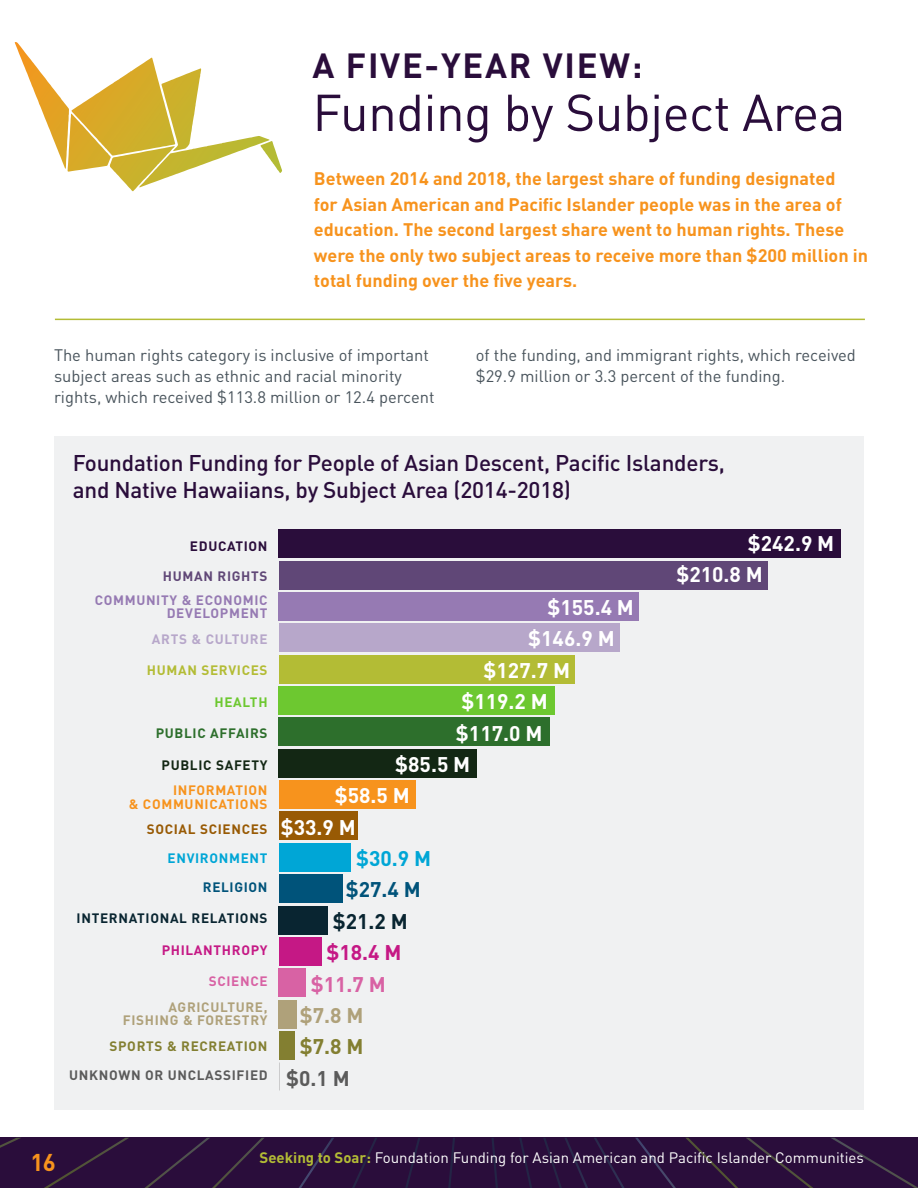
<style>
.page{position:relative;width:918px;height:1188px;background:#fff}
.page>*{position:absolute;margin:0;border:0;box-sizing:border-box;transform-origin:0 0}
.t1{font:51px "DIN";letter-spacing:-.01em;color:#2a0d3b}
.t2{font:700 34.5px "DIN";letter-spacing:.05em;color:#2a0d3b}
.t3{font:700 24px "DIN";color:#f7931d}
.t4{font:500 22.5px/27px "DIN";letter-spacing:-.01em;color:#2a0d3b}
.t5{font:700 21px/31.3px "DIN";color:#fff}
.t6{font:700 21px "DIN";color:#00a6d6}
.t7{font:700 21px "DIN";color:#00537a}
.t8{font:700 21px "DIN";color:#092531}
.t9{font:700 21px "DIN";color:#c51885}
.t10{font:700 21px "DIN";color:#d862a4}
.t11{font:700 21px "DIN";color:#afa17a}
.t12{font:700 21px "DIN";color:#837f31}
.t13{font:700 21px "DIN";color:#5b5b5b}
.t14{font:700 18px/25.5px "DIN";color:#f7931d}
.t15{font:16.5px/21px "DIN";color:#49545c}
.t16{font:15px "DIN";color:#fff}
.t17{font:700 13.5px/25.5px "DIN";letter-spacing:.05em;color:#837f31;text-align:right}
.t18{font:700 13.5px/24px "DIN";letter-spacing:.05em;color:#967ab3;text-align:right}
.t19{font:700 13.5px/25.5px "DIN";letter-spacing:.05em;color:#f7931d;text-align:right}
.t20{font:700 13.5px/25.5px "DIN";letter-spacing:.05em;color:#b7a7ca;text-align:right}
.t21{font:700 13.5px/25.5px "DIN";letter-spacing:.05em;color:#132714;text-align:right}
.t22{font:700 13.5px "DIN";letter-spacing:.05em;color:#092531}
.t23{font:700 13.5px "DIN";letter-spacing:.05em;color:#5b5b5b}
.t24{font:700 13.5px/28.8px "DIN";letter-spacing:.05em;color:#00a6d6;text-align:right}
.t25{font:700 13.5px/25.5px "DIN";letter-spacing:.05em;color:#afa17a;text-align:right}
.t26{font:700 13.5px "DIN";letter-spacing:.05em;color:#b3bc35}
.t27{font:700 13.5px "DIN";letter-spacing:.05em;color:#2d6f2c}
.t28{font:700 13.5px "DIN";letter-spacing:.05em;color:#c51885}
.t29{font:700 13.5px "DIN";letter-spacing:.05em;color:#2a0d3b}
.t30{font:700 13.5px "DIN";letter-spacing:.05em;color:#6dc830}
.s1{color:#604777}
.s2{color:#967ab3}
.s3{color:#f7931d}
.s4{color:#985a04}
.s5{color:#00537a}
.s6{color:#d862a4}
.s7{color:#afa17a}
.s8{font-weight:700;color:#b3bc35}
</style>
<div class="page">
<div style="left:0;top:1138px;width:918px;height:50px;background:#2a0d3b"></div>
<svg style="left:405px;top:1138px;width:15px;height:50px"></svg>
<svg style="left:519px;top:1138px;width:13px;height:50px"></svg>
<svg style="left:44px;top:1138px;width:85px;height:50px"></svg>
<svg style="left:686px;top:1138px;width:52px;height:50px"></svg>
<svg style="left:543px;top:1138px;width:45px;height:50px"></svg>
<svg style="left:492px;top:1138px;width:6px;height:50px"></svg>
<svg style="left:594px;top:1138px;width:30px;height:50px"></svg>
<svg style="left:746px;top:1138px;width:67px;height:50px"></svg>
<svg style="left:0;top:1138px;width:21px;height:10px"></svg>
<svg style="left:448px;top:1138px;width:7px;height:50px"></svg>
<svg style="left:299px;top:1138px;width:35px;height:50px"></svg>
<svg style="left:831px;top:1138px;width:87px;height:50px"></svg>
<svg style="left:635px;top:1138px;width:41px;height:50px"></svg>
<svg style="left:145px;top:1138px;width:119px;height:50px"></svg>
<svg style="left:352px;top:1138px;width:25px;height:50px"></svg>
<div style="left:54px;top:436px;width:810px;height:674px;background:#f0f1f2"></div>
<div style="left:279px;top:1031px;width:16px;height:28px;background:#837f31"></div>
<div style="left:279px;top:1000px;width:18px;height:28px;background:#afa17a"></div>
<div style="left:279px;top:969px;width:27px;height:28px;background:#d862a4"></div>
<div style="left:279px;top:937px;width:43px;height:28px;background:#c51885"></div>
<div style="left:279px;top:906px;width:49px;height:28px;background:#092531"></div>
<div style="left:279px;top:875px;width:63px;height:28px;background:#00537a"></div>
<div style="left:279px;top:843px;width:71px;height:28px;background:#00a6d6"></div>
<div style="left:279px;top:812px;width:78px;height:28px;background:#985a04"></div>
<div style="left:279px;top:781px;width:136px;height:28px;background:#f7931d"></div>
<div style="left:279px;top:749px;width:198px;height:28px;background:#132714"></div>
<div style="left:279px;top:718px;width:271px;height:28px;background:#2d6f2c"></div>
<div style="left:279px;top:687px;width:276px;height:28px;background:#6dc830"></div>
<div style="left:279px;top:655px;width:296px;height:28px;background:#b3bc35"></div>
<div style="left:279px;top:624px;width:340px;height:28px;background:#b7a7ca"></div>
<div style="left:279px;top:592px;width:360px;height:29px;background:#967ab3"></div>
<div style="left:279px;top:561px;width:488px;height:28px;background:#604777"></div>
<div style="left:279px;top:530px;width:562px;height:28px;background:#2a0d3b"></div>
<svg style="left:15px;top:42px;width:136px;height:127px"></svg>
<hr style="left:55px;top:319px;width:810px;height:1px;background:#b3bc35">
<p class="t2" style="left:312px;top:43px;width:331px">A FIVE-YEAR VIEW:</p>
<p class="t1" style="left:312px;top:81px;width:534px">Funding by Subject Area</p>
<p class="t14" style="left:314px;top:165px;width:556px">Between 2014 and 2018, the largest share of funding designated<br>for Asian American and Pacific Islander people was in the area of education. The second largest share went to human rights. These were the only two subject areas to receive more than $200 million in total funding over the five years.</p>
<p class="t15" style="left:54px;top:344px;width:382px">The human rights category is inclusive of important subject areas such as ethnic and racial minority rights, which received $113.8 million or 12.4 percent</p>
<p class="t15" style="left:476px;top:344px;width:382px">of the funding, and immigrant rights, which received $29.9 million or 3.3 percent of the funding.</p>
<p class="t4" style="left:73px;top:449px;width:654px">Foundation Funding for People of Asian Descent, Pacific Islanders, and Native Hawaiians, by Subject Area (2014-2018)</p>
<p class="t29" style="left:190px;top:537px;width:79px">EDUCATION</p>
<p class="t18" style="left:95px;top:563px;width:174px"><span class="s1">HUMAN RIGHTS<br></span>COMMUNITY &amp; ECONOMIC</p>
<p class="t20" style="left:152px;top:600px;width:117px"><span class="s2">DEVELOPMENT<br></span>ARTS &amp; CULTURE</p>
<p class="t26" style="left:147px;top:662px;width:122px">HUMAN SERVICES</p>
<p class="t30" style="left:215px;top:693px;width:55px">HEALTH</p>
<p class="t27" style="left:156px;top:725px;width:113px">PUBLIC AFFAIRS</p>
<p class="t21" style="left:162px;top:752px;width:108px">PUBLIC SAFETY<br><span class="s3">INFORMATION</span></p>
<p class="t19" style="left:129px;top:791px;width:140px">&amp; COMMUNICATIONS<br><span class="s4">SOCIAL SCIENCES</span></p>
<p class="t24" style="left:168px;top:843px;width:102px">ENVIRONMENT<br><span class="s5">RELIGION</span></p>
<p class="t22" style="left:77px;top:910px;width:192px">INTERNATIONAL RELATIONS</p>
<p class="t28" style="left:162px;top:941px;width:107px">PHILANTHROPY</p>
<p class="t25" style="left:168px;top:968px;width:101px"><span class="s6">SCIENCE<br></span>AGRICULTURE,</p>
<p class="t17" style="left:109px;top:1007px;width:160px"><span class="s7">FISHING &amp; FORESTRY<br></span>SPORTS &amp; RECREATION</p>
<p class="t23" style="left:69px;top:1066px;width:200px">UNKNOWN OR UNCLASSIFIED</p>
<p class="t5" style="left:676px;top:527px;width:160px;text-indent:72px">$242.9 M $210.8 M</p>
<p class="t5" style="left:548px;top:591px;width:88px">$155.4 M</p>
<p class="t5" style="left:528px;top:622px;width:88px">$146.9 M</p>
<p class="t5" style="left:484px;top:654px;width:88px">$127.7 M</p>
<p class="t5" style="left:461px;top:685px;width:88px">$119.2 M</p>
<p class="t5" style="left:456px;top:716px;width:88px">$117.0 M</p>
<p class="t5" style="left:395px;top:748px;width:77px">$85.5 M</p>
<p class="t5" style="left:335px;top:779px;width:77px">$58.5 M</p>
<p class="t5" style="left:281px;top:811px;width:77px">$33.9 M</p>
<p class="t6" style="left:356px;top:845px;width:77px">$30.9 M</p>
<p class="t7" style="left:346px;top:876px;width:77px">$27.4 M</p>
<p class="t8" style="left:333px;top:908px;width:77px">$21.2 M</p>
<p class="t9" style="left:326px;top:939px;width:77px">$18.4 M</p>
<p class="t10" style="left:311px;top:970px;width:77px">$11.7 M</p>
<p class="t11" style="left:300px;top:1002px;width:65px">$7.8 M</p>
<p class="t12" style="left:300px;top:1033px;width:65px">$7.8 M</p>
<p class="t13" style="left:286px;top:1064px;width:65px">$0.1 M</p>
<h3 class="t3" style="left:30px;top:1146px;width:27px">16</h3>
<p class="t16" style="left:260px;top:1148px;width:606px"><span class="s8">Seeking to Soar:</span> Foundation Funding for Asian American and Pacific Islander Communities</p>
</div>
